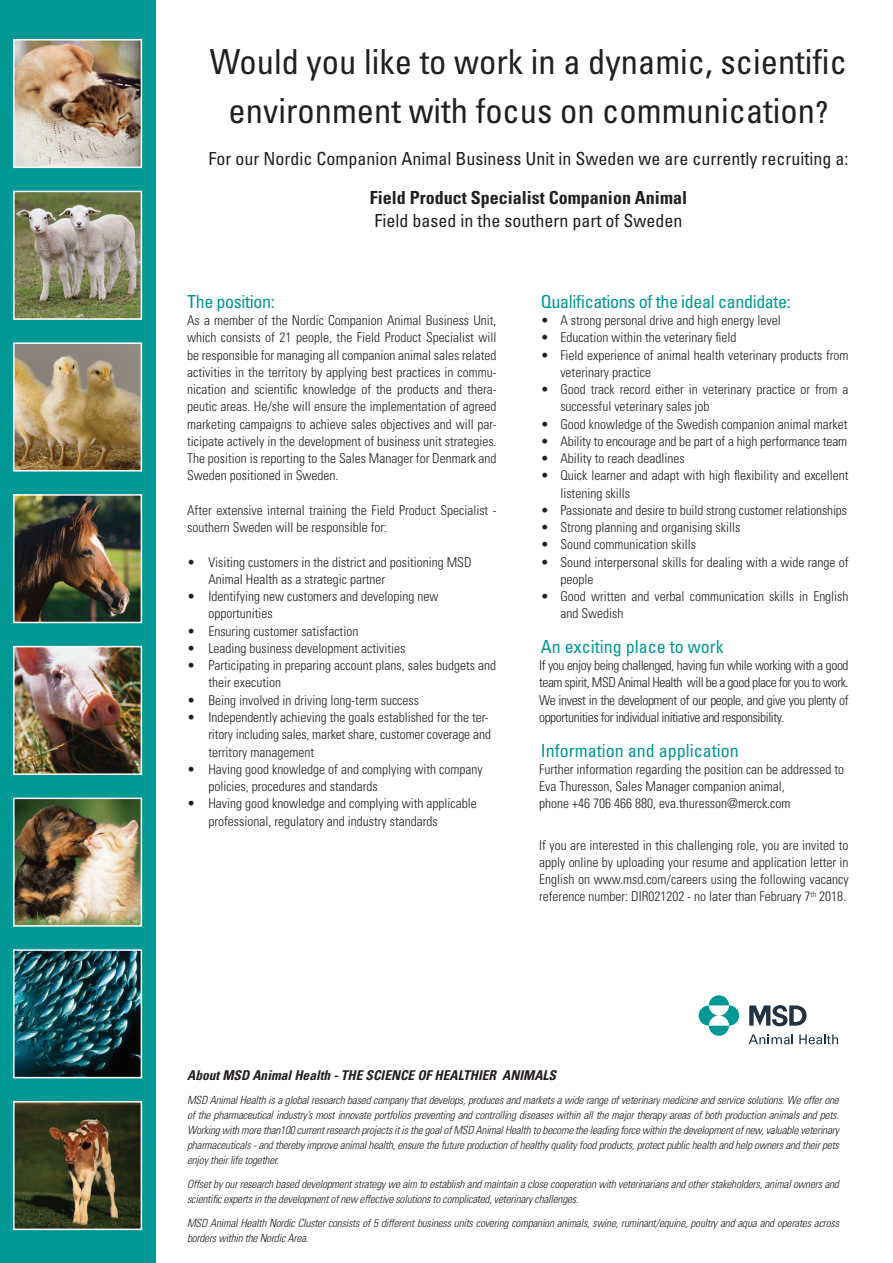
<style>
.page{position:relative;width:893px;height:1263px;background:#fff}
.page>*{position:absolute;margin:0;border:0;box-sizing:border-box;transform-origin:0 0}
.t1{font:condensed 34.5px/49.5px "Univers LT Std";color:#231f20;text-align:center}
.t2{font:condensed 18px "Univers LT Std";color:#231f20}
.Overskrift{font:condensed 18px "Univers LT Std";letter-spacing:-.02em;color:#009894}
.Overskrift-2{font:condensed 18px "Univers LT Std";color:#009894}
.t3{font:700 condensed 18px "Univers LT Std";color:#231f20}
.t4{font:300 condensed 13.5px/17.2px "Univers LT Std";color:#231f20}
.t5{font:italic 700 condensed 13.5px "Univers LT Std";color:#231f20}
.t6{font:italic 300 condensed 11.25px/15px "Univers LT Std";letter-spacing:-.02em;color:#231f20}
.s1{font-size:30px}
</style>
<div class="page">
<div style="left:0;top:0;width:155px;height:1263px;background:#009894"></div>
<img style="left:16px;top:42px;width:123px;height:123px">
<div style="left:13px;top:39px;width:129px;height:129px;border:2px solid #fff"></div>
<img style="left:16px;top:194px;width:123px;height:123px">
<div style="left:13px;top:191px;width:129px;height:129px;border:2px solid #fff"></div>
<img style="left:16px;top:345px;width:123px;height:123px">
<div style="left:13px;top:342px;width:129px;height:129px;border:2px solid #fff"></div>
<img style="left:16px;top:497px;width:123px;height:123px">
<div style="left:13px;top:494px;width:129px;height:129px;border:2px solid #fff"></div>
<img style="left:16px;top:649px;width:123px;height:123px">
<div style="left:13px;top:646px;width:129px;height:129px;border:2px solid #fff"></div>
<img style="left:16px;top:800px;width:123px;height:124px">
<div style="left:13px;top:797px;width:129px;height:130px;border:2px solid #fff"></div>
<img style="left:16px;top:952px;width:123px;height:123px">
<div style="left:13px;top:949px;width:129px;height:129px;border:2px solid #fff"></div>
<img style="left:16px;top:1104px;width:123px;height:123px">
<div style="left:13px;top:1101px;width:129px;height:129px;border:2px solid #fff"></div>
<svg style="left:699px;top:995px;width:40px;height:41px"></svg>
<svg style="left:749px;top:1005px;width:57px;height:21px"></svg>
<svg style="left:799px;top:1034px;width:39px;height:10px"></svg>
<svg style="left:748px;top:1034px;width:45px;height:10px"></svg>
<p class="t1" style="left:210px;top:36px;width:639px">Would you like to work in a dynamic, scientific environment with focus on communication<span class="s1">?</span></p>
<p class="t2" style="left:209px;top:147px;width:641px">For our Nordic Companion Animal Business Unit in Sweden we are currently recruiting a:</p>
<p class="t3" style="left:370px;top:187px;width:319px">Field Product Specialist Companion Animal</p>
<p class="t2" style="left:374px;top:209px;width:309px">Field based in the southern part of Sweden</p>
<p class="Overskrift" style="left:187px;top:290px;width:89px">The position:</p>
<p class="t4" style="left:187px;top:312px;width:311px;text-align:justify">As a member of the Nordic Companion Animal Business Unit, which consists of 21 people, the Field Product Specialist will be responsible for managing all companion animal sales related activities in the territory by applying best practices in commu&shy;nication and scientific knowledge of the products and thera&shy;peutic areas. He/she will ensure the implementation of agreed marketing campaigns to achieve sales objectives and will par&shy;ticipate actively in the development of business unit strategies.<br>The position is reporting to the Sales Manager for Denmark and Sweden positioned in Sweden.</p>
<p class="t4" style="left:187px;top:502px;width:311px">After extensive internal training the Field Product Specialist - southern Sweden will be responsible for:</p>
<p class="t4" style="left:208px;top:553px;width:265px;text-indent:-21px">• Visiting customers in the district and positioning MSD<br>Animal Health as a strategic partner</p>
<p class="t4" style="left:208px;top:588px;width:232px;text-indent:-21px">• Identifying new customers and developing new opportunities</p>
<p class="t4" style="left:187px;top:622px;width:173px">• Ensuring customer satisfaction</p>
<p class="t4" style="left:187px;top:640px;width:220px">• Leading business development activities</p>
<p class="t4" style="left:208px;top:657px;width:289px;text-indent:-21px">• Participating in preparing account plans, sales budgets and their execution</p>
<p class="t4" style="left:187px;top:691px;width:233px">• Being involved in driving long-term success</p>
<p class="t4" style="left:208px;top:709px;width:284px;text-indent:-21px">• Independently achieving the goals established for the ter&shy;ritory including sales, market share, customer coverage and territory management</p>
<p class="t4" style="left:208px;top:760px;width:276px;text-indent:-21px">• Having good knowledge of and complying with company policies, procedures and standards</p>
<p class="t4" style="left:208px;top:795px;width:270px;text-indent:-21px">• Having good knowledge and complying with applicable professional, regulatory and industry standards</p>
<p class="Overskrift" style="left:541px;top:290px;width:252px">Qualifications of the ideal candidate:</p>
<p class="t4" style="left:541px;top:312px;width:241px">• A strong personal drive and high energy level</p>
<p class="t4" style="left:541px;top:329px;width:197px">• Education within the veterinary field</p>
<p class="t4" style="left:560px;top:346px;width:290px;text-indent:-20px">• Field experience of animal health veterinary products from veterinary practice</p>
<p class="t4" style="left:560px;top:381px;width:290px;text-indent:-20px">• Good track record either in veterinary practice or from a successful veterinary sales job</p>
<p class="t4" style="left:541px;top:415px;width:308px">• Good knowledge of the Swedish companion animal market</p>
<p class="t4" style="left:541px;top:433px;width:308px">• Ability to encourage and be part of a high performance team</p>
<p class="t4" style="left:541px;top:450px;width:145px">• Ability to reach deadlines</p>
<p class="t4" style="left:560px;top:467px;width:290px;text-indent:-20px">• Quick learner and adapt with high flexibility and excellent listening skills</p>
<p class="t4" style="left:541px;top:502px;width:308px">• Passionate and desire to build strong customer relationships</p>
<p class="t4" style="left:541px;top:519px;width:201px">• Strong planning and organising skills</p>
<p class="t4" style="left:541px;top:536px;width:157px">• Sound communication skills</p>
<p class="t4" style="left:560px;top:553px;width:290px;text-indent:-20px">• Sound interpersonal skills for dealing with a wide range of people</p>
<p class="t4" style="left:560px;top:588px;width:290px;text-indent:-20px">• Good written and verbal communication skills in English and Swedish</p>
<p class="Overskrift-2" style="left:541px;top:635px;width:184px">An exciting place to work</p>
<p class="t4" style="left:539px;top:657px;width:311px;text-align:justify">If you enjoy being challenged, having fun while working with a good team spirit, MSD Animal Health will be a good place for you to work.<br>We invest in the development of our people, and give you plenty of opportunities for individual initiative and responsibility.</p>
<p class="Overskrift-2" style="left:541px;top:739px;width:199px">Information and application</p>
<p class="t4" style="left:539px;top:760px;width:307px">Further information regarding the position can be addressed to<br>Eva Thuresson, Sales Manager companion animal,<br>phone +46 706 466 880, eva.thuresson@merck.com</p>
<p class="t4" style="left:539px;top:836px;width:311px;text-align:justify">If you are interested in this challenging role, you are invited to apply online by uploading your resume and application letter in English on www.msd.com/careers using the following vacancy reference number: DIR021202 - no later than February 7<sup>th</sup> 2018.</p>
<p class="t5" style="left:187px;top:1067px;width:370px">About MSD Animal Health - THE SCIENCE OF HEALTHIER ANIMALS</p>
<p class="t6" style="left:187px;top:1093px;width:653px;text-align:justify">MSD Animal Health is a global research based company that develops, produces and markets a wide range of veterinary medicine and service solutions. We offer one of the pharmaceutical industry’s most innovate portfolios preventing and controlling diseases within all the major therapy areas of both production animals and pets.<br>Working with more than100 current research projects it is the goal of MSD Animal Health to become the leading force within the development of new, valuable veterinary pharmaceuticals - and thereby improve animal health, ensure the future production of healthy quality food products, protect public health and help owners and their pets enjoy their life together.</p>
<p class="t6" style="left:187px;top:1177px;width:653px">Offset by our research based development strategy we aim to establish and maintain a close cooperation with veterinarians and other stakeholders, animal owners and scientific experts in the development of new effective solutions to complicated, veterinary challenges.</p>
<p class="t6" style="left:187px;top:1216px;width:653px">MSD Animal Health Nordic Cluster consists of 5 different business units covering companion animals, swine, ruminant/equine, poultry and aqua and operates across borders within the Nordic Area.</p>
</div>
